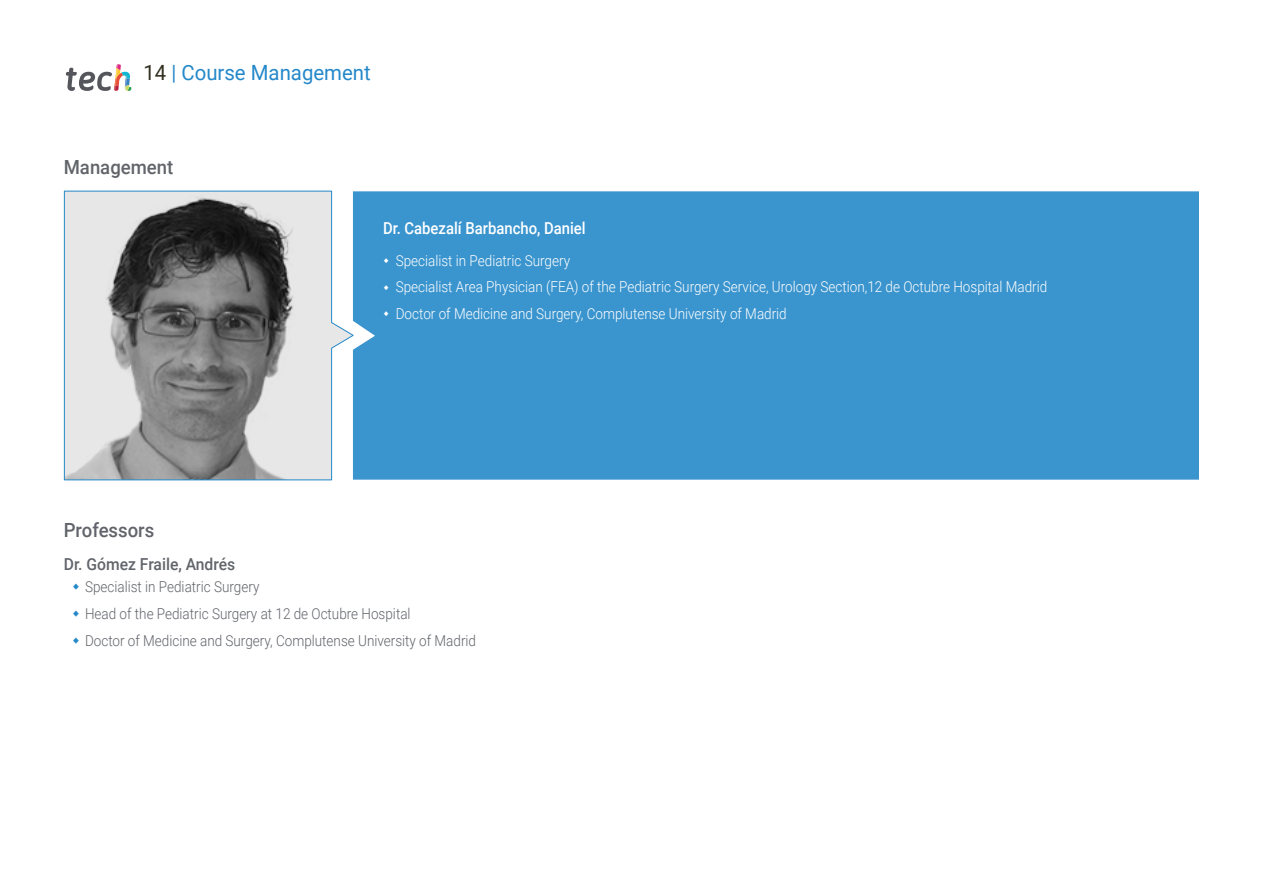
<style>
.page{position:relative;width:1263px;height:893px;background:#fff}
.page>*{position:absolute;margin:0;border:0;box-sizing:border-box;transform-origin:0 0}
.t1{font:21px "Roboto";color:#2488c9}
.t2{font:500 19.5px "Roboto";color:#61646a;scale:.95 1}
.t3{font:500 16.5px "Roboto";color:#fff;scale:.9 1}
.t4{font:500 16.5px "Roboto";color:#61646a;scale:.95 1}
.t5{font:300 15px/26.7px "Roboto";color:#fff;scale:.9 1}
.t6{font:300 15px/26.7px "Roboto";color:#61646a;scale:.9 1}
.s1{color:#312e20}
</style>
<div class="page">
<div style="left:354px;top:191px;width:845px;height:289px;background:#3a94ce"></div>
<svg style="left:64px;top:191px;width:290px;height:289px;background:#a2a5a7"></svg>
<svg style="left:66px;top:64px;width:65px;height:27px"></svg>
<svg style="left:384px;top:258px;width:4px;height:5px"></svg>
<svg style="left:384px;top:285px;width:4px;height:5px"></svg>
<svg style="left:384px;top:312px;width:4px;height:5px"></svg>
<h1 class="t1" style="left:144px;top:57px;width:229px"><span class="s1">14</span> | Course Management</h1>
<h2 class="t2" style="left:64px;top:153px;width:117px">Management</h2>
<p class="t3" style="left:383px;top:217px;width:227px">Dr. Cabezalí Barbancho, Daniel</p>
<p class="t5" style="left:396px;top:246px;width:725px">Specialist in Pediatric Surgery<br>Specialist Area Physician (FEA) of the Pediatric Surgery Service, Urology Section,12 de Octubre Hospital Madrid<br>Doctor of Medicine and Surgery, Complutense University of Madrid</p>
<h2 class="t2" style="left:64px;top:516px;width:97px">Professors</h2>
<p class="t4" style="left:64px;top:552px;width:182px">Dr. Gómez Fraile, Andrés</p>
<p class="t6" style="left:85px;top:573px;width:436px">Specialist in Pediatric Surgery<br>Head of the Pediatric Surgery at 12 de Octubre Hospital<br>Doctor of Medicine and Surgery, Complutense University of Madrid</p>
</div>
